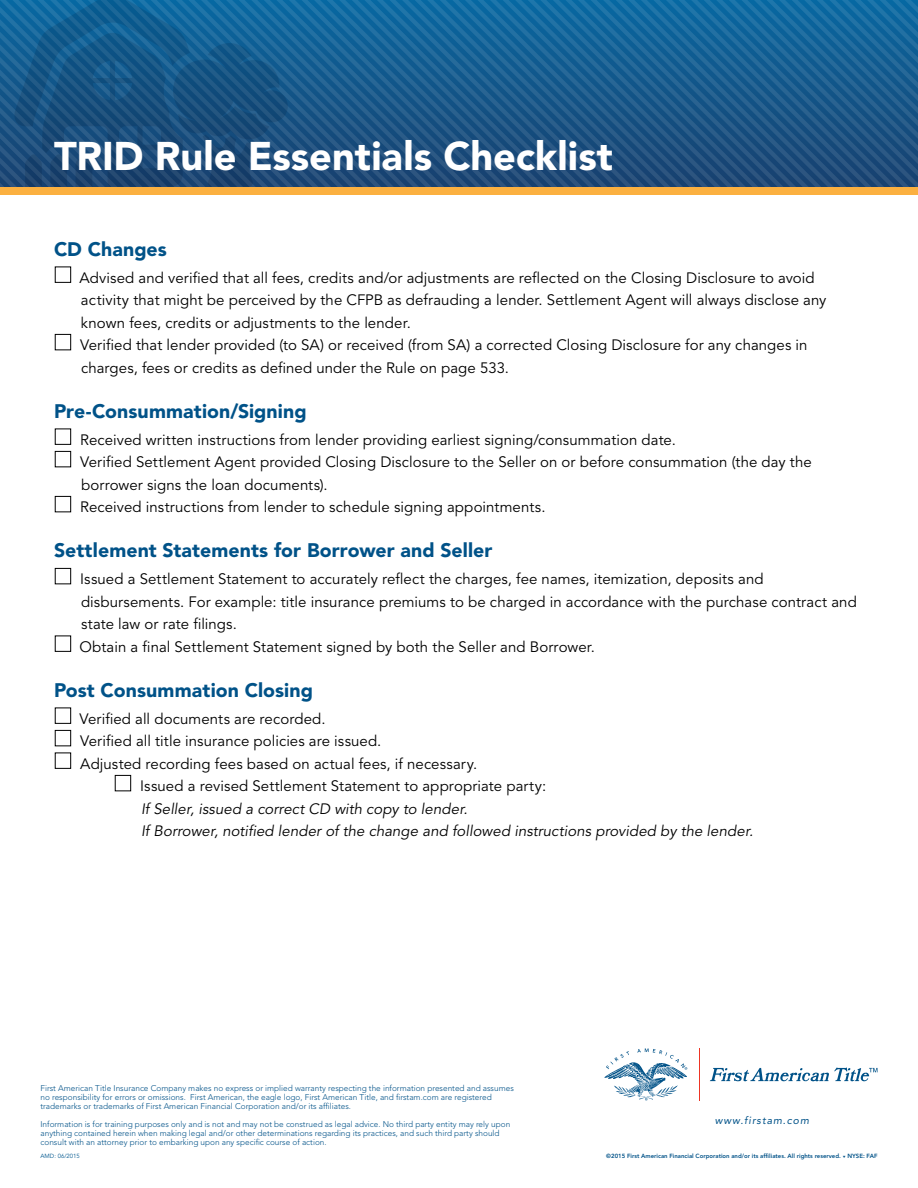
<style>
.page{position:relative;width:918px;height:1188px;background:#fff}
.page>*{position:absolute;margin:0;border:0;box-sizing:border-box;transform-origin:0 0}
.t1{font:900 39.75px "Avenir LT Std";color:#fff}
.t2{font:900 19.5px "Avenir LT Std";letter-spacing:.005em;color:#005288}
.t3{font:15px/22.5px "Avenir LT Std";letter-spacing:.005em;color:#000}
.t4{font:italic 15px/22.5px "Avenir LT Std";letter-spacing:.005em;color:#000}
.t5{font:italic 10.5px "Avenir LT Std";letter-spacing:.09em;color:#005288}
.t6{font:300 8.25px/9px "Avenir LT Std";color:#005288}
.t7{font:800 6px "Avenir LT Std";color:#005288}
.t8{font:6px "Avenir LT Std";color:#00578e}
</style>
<div class="page">
<svg style="left:304px;top:0;width:13px;height:188px;background:#1c5c8c"></svg>
<svg style="left:329px;top:0;width:13px;height:188px;background:#1c5c8c"></svg>
<svg style="left:342px;top:0;width:12px;height:188px;background:#1c5c8c"></svg>
<svg style="left:354px;top:0;width:13px;height:188px;background:#1c5c8c"></svg>
<svg style="left:367px;top:0;width:12px;height:188px;background:#1c5c8c"></svg>
<svg style="left:379px;top:0;width:13px;height:188px;background:#1c5c8c"></svg>
<svg style="left:392px;top:0;width:13px;height:188px;background:#1c5c8c"></svg>
<svg style="left:405px;top:0;width:12px;height:188px;background:#1c5c8c"></svg>
<svg style="left:417px;top:0;width:13px;height:188px;background:#1c5c8c"></svg>
<svg style="left:430px;top:0;width:12px;height:188px;background:#1c5c8c"></svg>
<svg style="left:442px;top:0;width:13px;height:188px;background:#1c5c8c"></svg>
<svg style="left:455px;top:0;width:12px;height:188px;background:#1c5c8c"></svg>
<svg style="left:467px;top:0;width:13px;height:188px;background:#1c5c8c"></svg>
<svg style="left:480px;top:0;width:13px;height:188px;background:#1c5c8c"></svg>
<svg style="left:493px;top:0;width:12px;height:188px;background:#1c5c8c"></svg>
<svg style="left:505px;top:0;width:13px;height:188px;background:#1c5c8c"></svg>
<svg style="left:518px;top:0;width:12px;height:188px;background:#1c5c8c"></svg>
<svg style="left:530px;top:0;width:13px;height:188px;background:#1c5c8c"></svg>
<svg style="left:543px;top:0;width:12px;height:188px;background:#1c5c8c"></svg>
<svg style="left:555px;top:0;width:13px;height:188px;background:#1c5c8c"></svg>
<svg style="left:568px;top:0;width:13px;height:188px;background:#1c5c8c"></svg>
<svg style="left:581px;top:0;width:12px;height:188px;background:#1c5c8c"></svg>
<svg style="left:593px;top:0;width:13px;height:188px;background:#1c5c8c"></svg>
<svg style="left:606px;top:0;width:12px;height:188px;background:#1c5c8c"></svg>
<svg style="left:618px;top:0;width:13px;height:188px;background:#1c5c8c"></svg>
<svg style="left:631px;top:0;width:12px;height:188px;background:#1c5c8c"></svg>
<svg style="left:643px;top:0;width:13px;height:188px;background:#1c5c8c"></svg>
<svg style="left:656px;top:0;width:13px;height:188px;background:#1c5c8c"></svg>
<svg style="left:669px;top:0;width:12px;height:188px;background:#1c5c8c"></svg>
<svg style="left:681px;top:0;width:13px;height:188px;background:#1c5c8c"></svg>
<svg style="left:694px;top:0;width:224px;height:188px;background:#1d5c8c"></svg>
<svg style="left:710px;top:1068px;width:167px;height:14px"></svg>
<svg style="left:604px;top:1048px;width:83px;height:53px"></svg>
<hr style="left:699px;top:1049px;width:1px;height:52px;background:#ee3524">
<svg style="left:13px;top:0;width:275px;height:188px;background:#1a5685"></svg>
<div style="left:0;top:188px;width:918px;height:7px;background:#fbb040"></div>
<div style="left:55px;top:568px;width:16px;height:16px;border:1px solid #000"></div>
<div style="left:55px;top:451px;width:16px;height:16px;border:1px solid #000"></div>
<div style="left:55px;top:730px;width:16px;height:16px;border:1px solid #000"></div>
<div style="left:55px;top:267px;width:16px;height:16px;border:1px solid #000"></div>
<div style="left:55px;top:429px;width:16px;height:16px;border:1px solid #000"></div>
<div style="left:55px;top:334px;width:16px;height:16px;border:1px solid #000"></div>
<div style="left:55px;top:636px;width:16px;height:16px;border:1px solid #000"></div>
<div style="left:55px;top:753px;width:16px;height:16px;border:1px solid #000"></div>
<div style="left:55px;top:496px;width:16px;height:16px;border:1px solid #000"></div>
<div style="left:55px;top:708px;width:16px;height:16px;border:1px solid #000"></div>
<div style="left:115px;top:775px;width:16px;height:16px;border:1px solid #000"></div>
<h1 class="t1" style="left:54px;top:132px;width:561px">TRID Rule Essentials Checklist</h1>
<h2 class="t2" style="left:54px;top:237px;width:114px">CD Changes</h2>
<p class="t3" style="left:79px;top:267px;width:749px">Advised and verified that all fees, credits and/or adjustments are reflected on the Closing Disclosure to avoid activity that might be perceived by the CFPB as defrauding a lender. Settlement Agent will always disclose any known fees, credits or adjustments to the lender.<br>Verified that lender provided (to SA) or received (from SA) a corrected Closing Disclosure for any changes in charges, fees or credits as defined under the Rule on page 533.</p>
<h2 class="t2" style="left:54px;top:399px;width:254px">Pre-Consummation/Signing</h2>
<p class="t3" style="left:80px;top:429px;width:733px">Received written instructions from lender providing earliest signing/consummation date.<br>Verified Settlement Agent provided Closing Disclosure to the Seller on or before consummation (the day the borrower signs the loan documents).<br>Received instructions from lender to schedule signing appointments.</p>
<h2 class="t2" style="left:54px;top:539px;width:440px">Settlement Statements for Borrower and Seller</h2>
<p class="t3" style="left:79px;top:568px;width:779px">Issued a Settlement Statement to accurately reflect the charges, fee names, itemization, deposits and disbursements. For example: title insurance premiums to be charged in accordance with the purchase contract and state law or rate filings.<br>Obtain a final Settlement Statement signed by both the Seller and Borrower.</p>
<h2 class="t2" style="left:54px;top:678px;width:261px">Post Consummation Closing</h2>
<p class="t3" style="left:79px;top:708px;width:248px">Verified all documents are recorded.</p>
<p class="t3" style="left:80px;top:730px;width:303px">Verified all title insurance policies are issued.</p>
<p class="t3" style="left:80px;top:753px;width:399px">Adjusted recording fees based on actual fees, if necessary.</p>
<p class="t3" style="left:140px;top:775px;width:408px">Issued a revised Settlement Statement to appropriate party:</p>
<p class="t4" style="left:141px;top:798px;width:614px">If Seller, issued a correct CD with copy to lender.<br>If Borrower, notified lender of the change and followed instructions provided by the lender.</p>
<p class="t6" style="left:40px;top:1084px;width:475px">First American Title Insurance Company makes no express or implied warranty respecting the information presented and assumes no responsibility for errors or omissions. First American, the eagle logo, First American Title, and firstam.com are registered trademarks or trademarks of First American Financial Corporation and/or its affiliates.</p>
<p class="t6" style="left:40px;top:1120px;width:471px">Information is for training purposes only and is not and may not be construed as legal advice. No third party entity may rely upon anything contained herein when making legal and/or other determinations regarding its practices, and such third party should consult with an attorney prior to embarking upon any specific course of action.</p>
<p class="t8" style="left:40px;top:1152px;width:41px">AMD: 06/2015</p>
<p class="t5" style="left:715px;top:1114px;width:96px">www.firstam.com</p>
<p class="t7" style="left:606px;top:1152px;width:273px">©2015 First American Financial Corporation and/or its affiliates. All rights reserved. ❑ NYSE: FAF</p>
</div>
